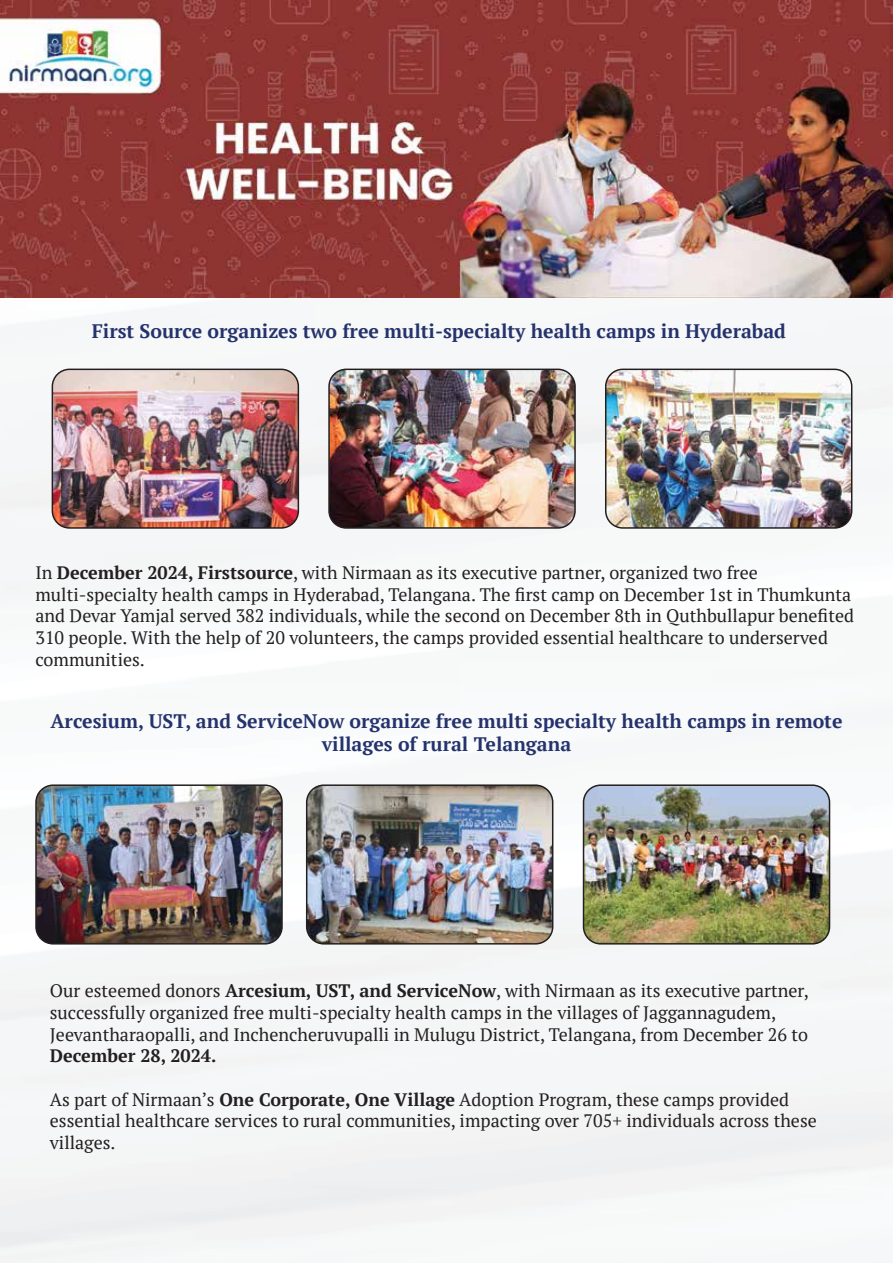
<style>
.page{position:relative;width:893px;height:1263px;background:#fff}
.page>*{position:absolute;margin:0;border:0;box-sizing:border-box;transform-origin:0 0}
.t1{font:700 19.5px/23.4px "PT Serif";color:#25336d;text-align:center}
.t2{font:18px/21.6px "PT Serif";color:#231f20}
.t3{font:700 18px "PT Serif";color:#231f20}
.s1{font-weight:700}
</style>
<div class="page">
<div style="left:0;top:364px;width:893px;height:899px;background:#f5f6f7"></div>
<img style="left:36px;top:785px;width:246px;height:159px">
<div style="left:35px;top:784px;width:248px;height:160px;border:2px solid #231f20;border-radius:17px"></div>
<img style="left:307px;top:785px;width:246px;height:159px">
<div style="left:306px;top:784px;width:247px;height:160px;border:2px solid #231f20;border-radius:17px"></div>
<img style="left:583px;top:785px;width:246px;height:158px">
<div style="left:583px;top:784px;width:247px;height:160px;border:2px solid #231f20;border-radius:17px"></div>
<img style="left:52px;top:369px;width:246px;height:159px">
<div style="left:52px;top:369px;width:247px;height:160px;border:2px solid #231f20;border-radius:17px"></div>
<img style="left:329px;top:369px;width:246px;height:159px">
<div style="left:328px;top:369px;width:248px;height:160px;border:2px solid #231f20;border-radius:17px"></div>
<img style="left:606px;top:369px;width:246px;height:159px">
<div style="left:605px;top:369px;width:247px;height:160px;border:2px solid #231f20;border-radius:17px"></div>
<img style="left:0;top:0;width:893px;height:298px">
<p class="t1" style="left:92px;top:319px;width:696px">First Source organizes two free multi-specialty health camps in Hyderabad</p>
<p class="t2" style="left:35px;top:562px;width:820px">In <span class="s1">December 2024, Firstsource</span>, with Nirmaan as its executive partner, organized two free multi-specialty health camps in Hyderabad, Telangana. The first camp on December 1st in Thumkunta and Devar Yamjal served 382 individuals, while the second on December 8th in Quthbullapur benefited 310 people. With the help of 20 volunteers, the camps provided essential healthcare to underserved communities.</p>
<p class="t1" style="left:50px;top:709px;width:794px">Arcesium, UST, and ServiceNow organize free multi specialty health camps in remote villages of rural Telangana</p>
<p class="t2" style="left:50px;top:980px;width:760px">Our esteemed donors <span class="s1">Arcesium, UST, and ServiceNow</span>, with Nirmaan as its executive partner, successfully organized free multi-specialty health camps in the villages of Jaggannagudem,<br>Jeevantharaopalli, and Inchencheruvupalli in Mulugu District, Telangana, from December 26 to</p>
<p class="t3" style="left:50px;top:1044px;width:168px">December 28, 2024.</p>
<p class="t2" style="left:50px;top:1088px;width:768px">As part of Nirmaan’s <span class="s1">One Corporate, One Village</span> Adoption Program, these camps provided essential healthcare services to rural communities, impacting over 705+ individuals across these villages.</p>
</div>
